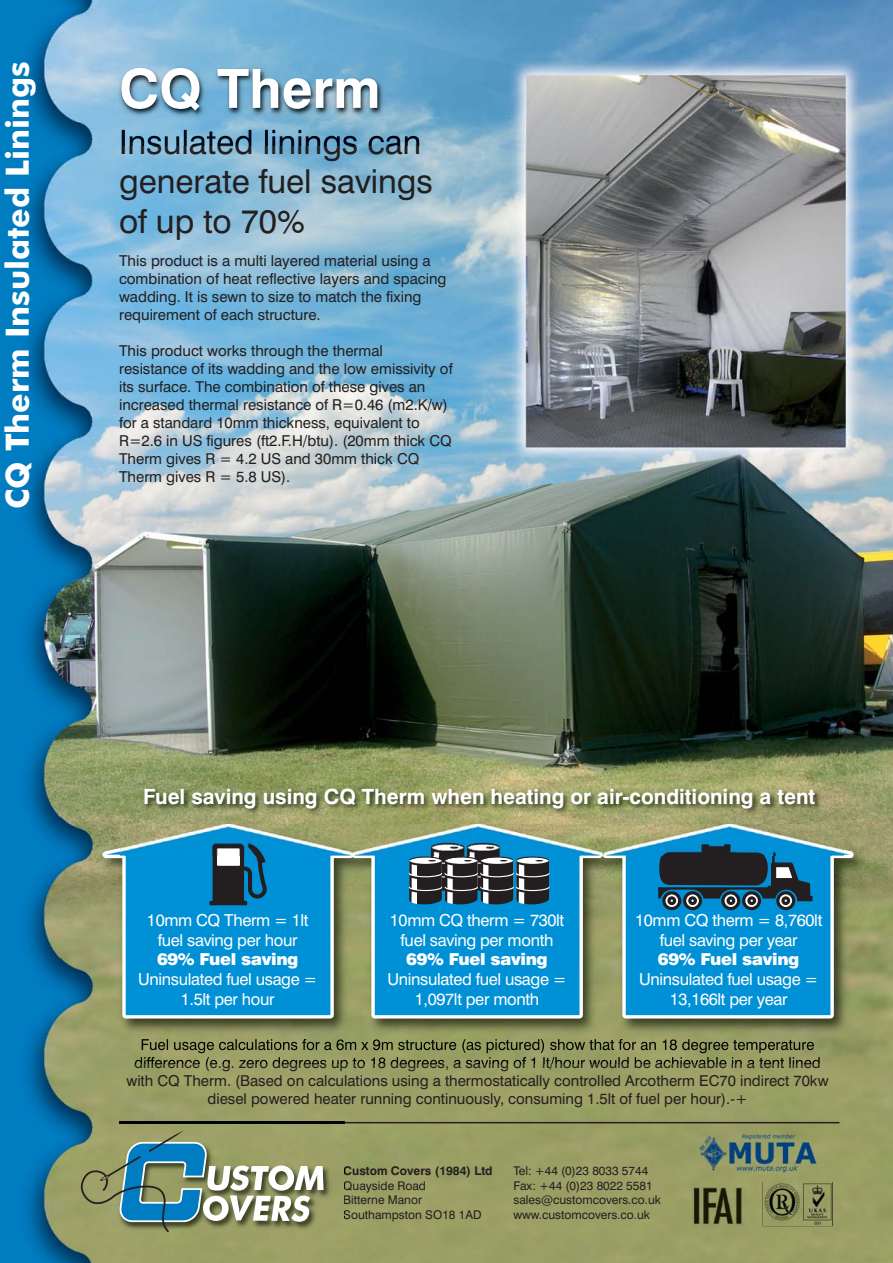
<style>
.page{position:relative;width:893px;height:1263px;background:#fff}
.page>*{position:absolute;margin:0;border:0;box-sizing:border-box;transform-origin:0 0}
.t1{font:700 54px "Swiss 721 BT";color:#fff}
.t2{font:33px/39.6px "Swiss 721 BT";color:#231f20}
.t3{font:700 32.1px "Futura BT";color:#fff}
.t4{font:700 21px "Swiss 721 BT";color:#fff}
.t5{font:16.5px/19.8px "Swiss 721 BT";letter-spacing:-.02em;color:#fff;text-align:center}
.t6{font:900 16.5px "Swiss 721 BT";letter-spacing:-.02em;color:#fff}
.t7{font:15px/18px "Swiss 721 BT";color:#231f20}
.t8{font:12px/14.4px "Swiss 721 BT";color:#231f20}
.t9{font:700 12px "Swiss 721 BT";color:#231f20}
</style>
<div class="page">
<img style="left:0;top:0;width:893px;height:1263px">
<hr style="left:119px;top:1122px;width:720px;height:1px;background:#231f20">
<img style="left:763px;top:1183px;width:69px;height:42px">
<img style="left:699px;top:1134px;width:118px;height:38px">
<img style="left:692px;top:1187px;width:53px;height:42px">
<img style="left:74px;top:1108px;width:270px;height:137px">
<img style="left:119px;top:1122px;width:225px;height:1px">
<svg style="left:344px;top:1166px;width:1px;height:26px"></svg>
<svg style="left:78px;top:1130px;width:246px;height:103px;background:#899d84"></svg>
<img style="left:60px;top:809px;width:833px;height:255px">
<img style="left:142px;top:1039px;width:103px;height:14px">
<img style="left:135px;top:1057px;width:119px;height:7px">
<svg style="left:44px;top:820px;width:249px;height:202px;background:#67897f"></svg>
<svg style="left:607px;top:824px;width:247px;height:194px"></svg>
<svg style="left:293px;top:856px;width:314px;height:166px;background:#989d78"></svg>
<svg style="left:355px;top:856px;width:244px;height:159px;background:#1e93c3"></svg>
<svg style="left:106px;top:827px;width:244px;height:188px;background:#1c92c4"></svg>
<svg style="left:606px;top:827px;width:244px;height:188px;background:#2092c1"></svg>
<svg style="left:409px;top:856px;width:141px;height:49px"></svg>
<svg style="left:209px;top:856px;width:59px;height:49px;background:#28566e"></svg>
<svg style="left:658px;top:856px;width:154px;height:54px;background:#26495c"></svg>
<hr style="left:772px;top:852px;width:3px;height:21px;background:#231f20">
<img style="left:121px;top:781px;width:723px;height:75px">
<img style="left:109px;top:57px;width:422px;height:88px">
<img style="left:122px;top:130px;width:235px;height:15px">
<h3 class="t3" style="left:2px;top:509px;width:449px;rotate:-90deg">CQ Therm Insulated Linings</h3>
<h1 class="t1" style="left:119px;top:69px;width:263px">CQ Therm</h1>
<h2 class="t2" style="left:119px;top:125px;width:315px">Insulated linings can generate fuel savings of up to 70%</h2>
<p class="t7" style="left:119px;top:253px;width:329px">This product is a multi layered material using a combination of heat reflective layers and spacing wadding. It is sewn to size to match the fixing requirement of each structure.</p>
<p class="t7" style="left:119px;top:343px;width:335px">This product works through the thermal resistance of its wadding and the low emissivity of its surface. The combination of these gives an increased thermal resistance of R=0.46 (m2.K/w) for a standard 10mm thickness, equivalent to R=2.6 in US figures (ft2.F.H/btu). (20mm thick CQ Therm gives R = 4.2 US and 30mm thick CQ Therm gives R = 5.8 US).</p>
<h3 class="t4" style="left:143px;top:789px;width:674px">Fuel saving using CQ Therm when heating or air-conditioning a tent</h3>
<p class="t5" style="left:147px;top:912px;width:163px">10mm CQ Therm = 1lt fuel saving per hour</p>
<p class="t6" style="left:157px;top:951px;width:143px">69% Fuel saving</p>
<p class="t5" style="left:138px;top:971px;width:181px">Uninsulated fuel usage =<br>1.5lt per hour</p>
<p class="t5" style="left:390px;top:912px;width:176px">10mm CQ therm = 730lt fuel saving per month</p>
<p class="t6" style="left:406px;top:951px;width:143px">69% Fuel saving</p>
<p class="t5" style="left:387px;top:971px;width:181px">Uninsulated fuel usage =<br>1,097lt per month</p>
<p class="t5" style="left:635px;top:912px;width:189px">10mm CQ therm = 8,760lt fuel saving per year</p>
<p class="t6" style="left:658px;top:951px;width:143px">69% Fuel saving</p>
<p class="t5" style="left:639px;top:971px;width:181px">Uninsulated fuel usage =<br>13,166lt per year</p>
<p class="t7" style="left:126px;top:1055px;width:704px;text-align:center">difference (e.g. zero degrees up to 18 degrees, a saving of 1 lt/hour would be achievable in a tent lined with CQ Therm. (Based on calculations using a thermostatically controlled Arcotherm EC70 indirect 70kw diesel powered heater running continuously, consuming 1.5lt of fuel per hour).-+</p>
<p class="t9" style="left:343px;top:1167px;width:151px">Custom Covers (1984) Ltd</p>
<p class="t8" style="left:343px;top:1179px;width:140px">Quayside Road<br>Bitterne Manor<br>Southampston SO18 1AD</p>
<p class="t8" style="left:513px;top:1165px;width:149px">Tel: +44 (0)23 8033 5744<br>Fax: +44 (0)23 8022 5581 sales@customcovers.co.uk www.customcovers.co.uk</p>
</div>
